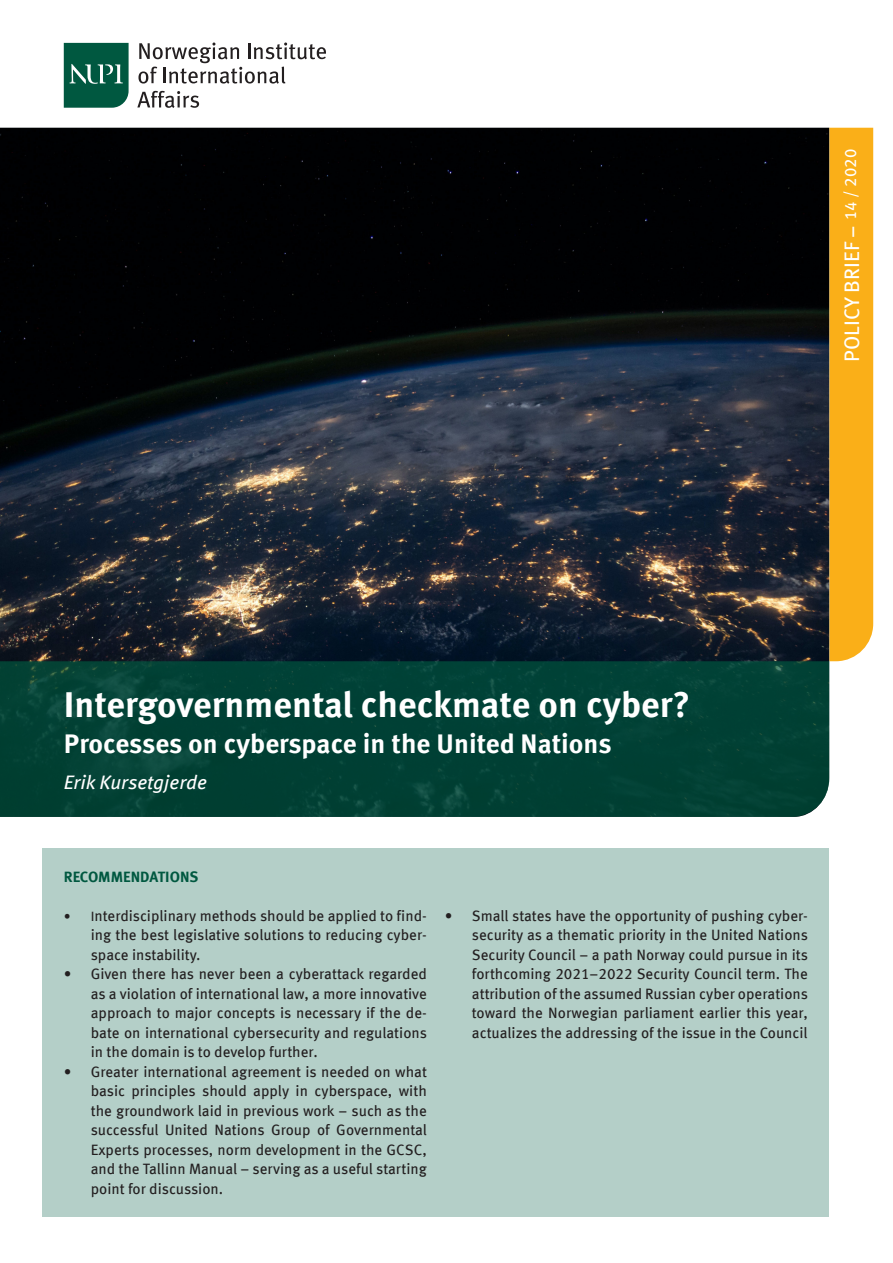
<style>
.page{position:relative;width:893px;height:1263px;background:#fff}
.page>*{position:absolute;margin:0;border:0;box-sizing:border-box;transform-origin:0 0}
.t1{font:700 36px "Meta Offc Pro";color:#fff}
.t2{font:700 27px "Meta Offc Pro";color:#fff}
.t3{font:21px "Meta Offc Pro";color:#fff}
.t4{font:italic 19.5px "Meta Offc Pro";color:#fff}
.t5{font:15px/19.5px "Meta Offc Pro";color:#231f20;text-align:justify}
.t6{font:700 15px "Meta Offc Pro";color:#005840}
.s1{font-size:16.5px}
.s2{font-size:13.5px}
</style>
<div class="page">
<div style="left:829px;top:128px;width:44px;height:533px;background:#faaf18"></div>
<img style="left:0;top:128px;width:829px;height:533px">
<div style="left:0;top:661px;width:829px;height:156px;background:#004035"></div>
<svg style="left:64px;top:43px;width:65px;height:65px;background:#196852"></svg>
<svg style="left:138px;top:43px;width:188px;height:41px"></svg>
<svg style="left:137px;top:91px;width:62px;height:17px"></svg>
<div style="left:43px;top:849px;width:786px;height:368px;background:#b4cfc8"></div>
<p class="t3" style="left:836px;top:362px;width:214px;rotate:-90deg">POLICY BRIEF – <span class="s1">14 / 2020</span></p>
<p class="t1" style="left:64px;top:676px;width:628px">Intergovernmental checkmate on cyber?</p>
<p class="t2" style="left:64px;top:722px;width:549px">Processes on cyberspace in the United Nations</p>
<p class="t4" style="left:64px;top:767px;width:145px">Erik Kursetgjerde</p>
<p class="t6" style="left:64px;top:864px;width:136px">RECOMMENDATIONS</p>
<p class="t5" style="left:91px;top:904px;width:338px;text-indent:-27px"><span class="s2">• I</span>nterdisciplinary methods should be applied to find&shy;ing the best legislative solutions to reducing cyber&shy;space instability.</p>
<p class="t5" style="left:91px;top:963px;width:338px;text-indent:-27px">• Given there has never been a cyberattack regarded as a violation of international law, a more innovative approach to major concepts is necessary if the de&shy;bate on international cybersecurity and regulations in the domain is to develop further.</p>
<p class="t5" style="left:91px;top:1060px;width:338px;text-indent:-27px">• Greater international agreement is needed on what basic principles should apply in cyberspace, with the groundwork laid in previous work – such as the successful United Nations Group of Governmental Experts processes, norm development in the GCSC, and the Tallinn Manual – serving as a useful starting point for discussion.</p>
<p class="t5" style="left:472px;top:904px;width:338px;text-indent:-27px">• Small states have the opportunity of pushing cyber&shy;security as a thematic priority in the United Nations Security Council – a path Norway could pursue in its forthcoming 2021–2022 Security Council term. The attribution of the assumed Russian cyber operations toward the Norwegian parliament earlier this year, actualizes the addressing of the issue in the Council</p>
</div>
